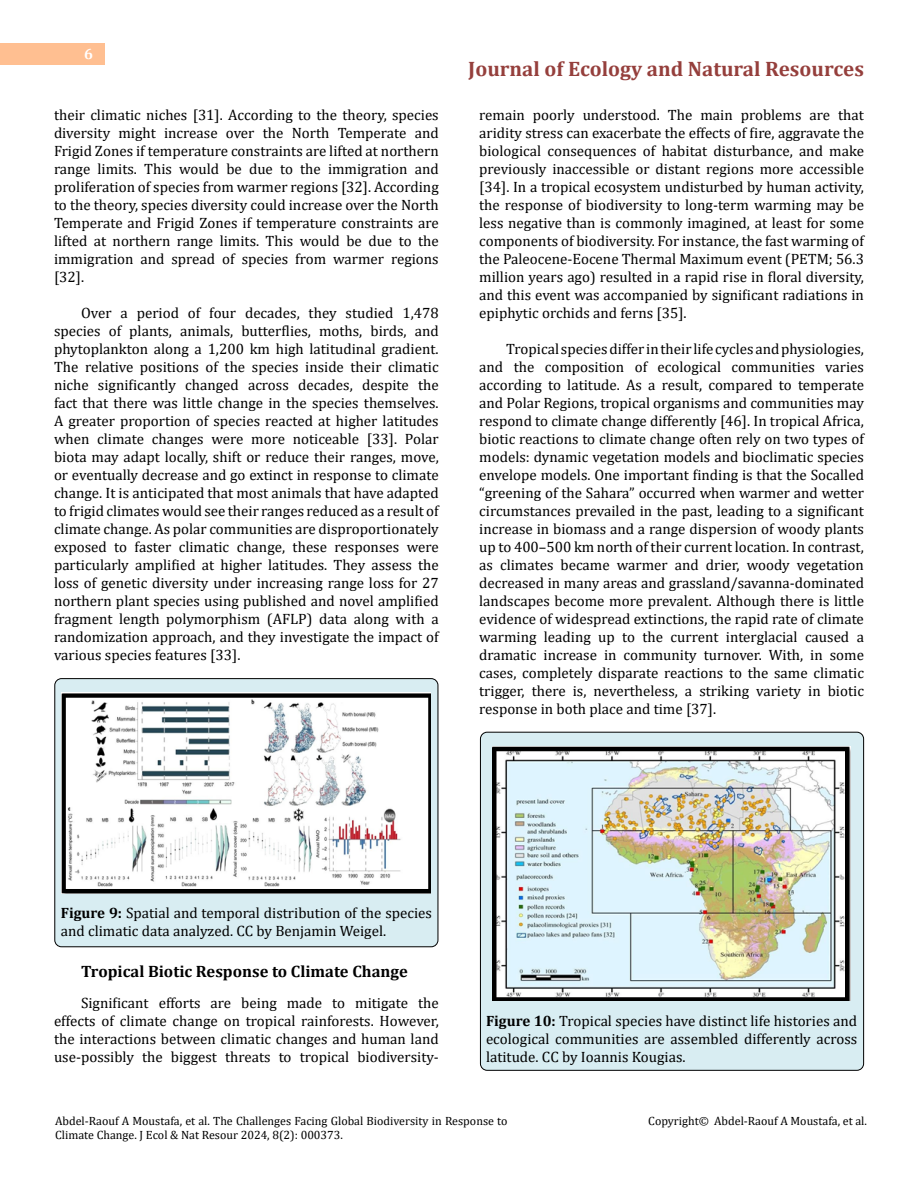
<style>
.page{position:relative;width:918px;height:1188px;background:#fff}
.page>*{position:absolute;margin:0;border:0;box-sizing:border-box;transform-origin:0 0}
.t1{font:700 21px "Cambria";color:#953f3c}
.t2{font:700 16.5px "Cambria";color:#000}
.t3{font:15px/18px "Cambria";color:#000;text-align:justify}
.t4{font:700 15px "Cambria";color:#fff}
.t5{font:12px/14.4px "Cambria";color:#000}
.s1{font-weight:700}
</style>
<div class="page">
<div style="left:0;top:43px;width:105px;height:21px;background:#ffbf91"></div>
<div style="left:55px;top:679px;width:383px;height:268px;background:#d8edf2;border-radius:7px"></div>
<div style="left:54px;top:678px;width:384px;height:269px;border:1px solid #000;border-radius:7px"></div>
<div style="left:480px;top:732px;width:384px;height:338px;background:#d8edf2;border-radius:7px"></div>
<div style="left:480px;top:732px;width:384px;height:339px;border:1px solid #000;border-radius:7px"></div>
<img style="left:62px;top:692px;width:369px;height:201px">
<img style="left:493px;top:747px;width:358px;height:254px">
<p class="t4" style="left:84px;top:44px;width:10px">6</p>
<p class="t3" style="left:54px;top:105px;width:386px">their climatic niches [31]. According to the theory, species diversity might increase over the North Temperate and Frigid Zones if temperature constraints are lifted at northern range limits. This would be due to the immigration and proliferation of species from warmer regions [32]. According to the theory, species diversity could increase over the North Temperate and Frigid Zones if temperature constraints are lifted at northern range limits. This would be due to the immigration and spread of species from warmer regions [32].</p>
<p class="t3" style="left:54px;top:303px;width:386px;text-indent:27px">Over a period of four decades, they studied 1,478 species of plants, animals, butterflies, moths, birds, and phytoplankton along a 1,200 km high latitudinal gradient.<br>The relative positions of the species inside their climatic niche significantly changed across decades, despite the fact that there was little change in the species themselves.<br>A greater proportion of species reacted at higher latitudes when climate changes were more noticeable [33]. Polar biota may adapt locally, shift or reduce their ranges, move, or eventually decrease and go extinct in response to climate change. It is anticipated that most animals that have adapted to frigid climates would see their ranges reduced as a result of climate change. As polar communities are disproportionately exposed to faster climatic change, these responses were particularly amplified at higher latitudes. They assess the loss of genetic diversity under increasing range loss for 27 northern plant species using published and novel amplified fragment length polymorphism (AFLP) data along with a randomization approach, and they investigate the impact of various species features [33].</p>
<h1 class="t1" style="left:468px;top:54px;width:397px">Journal of Ecology and Natural Resources</h1>
<p class="t3" style="left:479px;top:105px;width:386px">remain poorly understood. The main problems are that aridity stress can exacerbate the effects of fire, aggravate the biological consequences of habitat disturbance, and make previously inaccessible or distant regions more accessible [34]. In a tropical ecosystem undisturbed by human activity, the response of biodiversity to long-term warming may be less negative than is commonly imagined, at least for some components of biodiversity. For instance, the fast warming of the Paleocene-Eocene Thermal Maximum event (PETM; 56.3 million years ago) resulted in a rapid rise in floral diversity, and this event was accompanied by significant radiations in epiphytic orchids and ferns [35].</p>
<p class="t3" style="left:479px;top:339px;width:386px;text-indent:27px">Tropical species differ in their life cycles and physiologies, and the composition of ecological communities varies according to latitude. As a result, compared to temperate and Polar Regions, tropical organisms and communities may respond to climate change differently [46]. In tropical Africa, biotic reactions to climate change often rely on two types of models: dynamic vegetation models and bioclimatic species envelope models. One important finding is that the Socalled “greening of the Sahara” occurred when warmer and wetter circumstances prevailed in the past, leading to a significant increase in biomass and a range dispersion of woody plants up to 400–500 km north of their current location. In contrast, as climates became warmer and drier, woody vegetation decreased in many areas and grassland/savanna-dominated landscapes become more prevalent. Although there is little evidence of widespread extinctions, the rapid rate of climate warming leading up to the current interglacial caused a dramatic increase in community turnover. With, in some cases, completely disparate reactions to the same climatic trigger, there is, nevertheless, a striking variety in biotic response in both place and time [37].</p>
<p class="t3" style="left:61px;top:904px;width:373px"><span class="s1">Figure 9:</span> Spatial and temporal distribution of the species and climatic data analyzed. CC by Benjamin Weigel.</p>
<p class="t2" style="left:81px;top:960px;width:328px">Tropical Biotic Response to Climate Change</p>
<p class="t3" style="left:54px;top:994px;width:386px;text-indent:27px">Significant efforts are being made to mitigate the effects of climate change on tropical rainforests. However, the interactions between climatic changes and human land use-possibly the biggest threats to tropical biodiversity-</p>
<p class="t3" style="left:486px;top:1012px;width:373px"><span class="s1">Figure 10:</span> Tropical species have distinct life histories and ecological communities are assembled differently across latitude. CC by Ioannis Kougias.</p>
<p class="t5" style="left:55px;top:1114px;width:454px">Abdel-Raouf A Moustafa, et al. The Challenges Facing Global Biodiversity in Response to<br>Climate Change. J Ecol &amp; Nat Resour 2024, 8(2): 000373.</p>
<p class="t5" style="left:648px;top:1114px;width:220px">Copyright© Abdel-Raouf A Moustafa, et al.</p>
</div>
